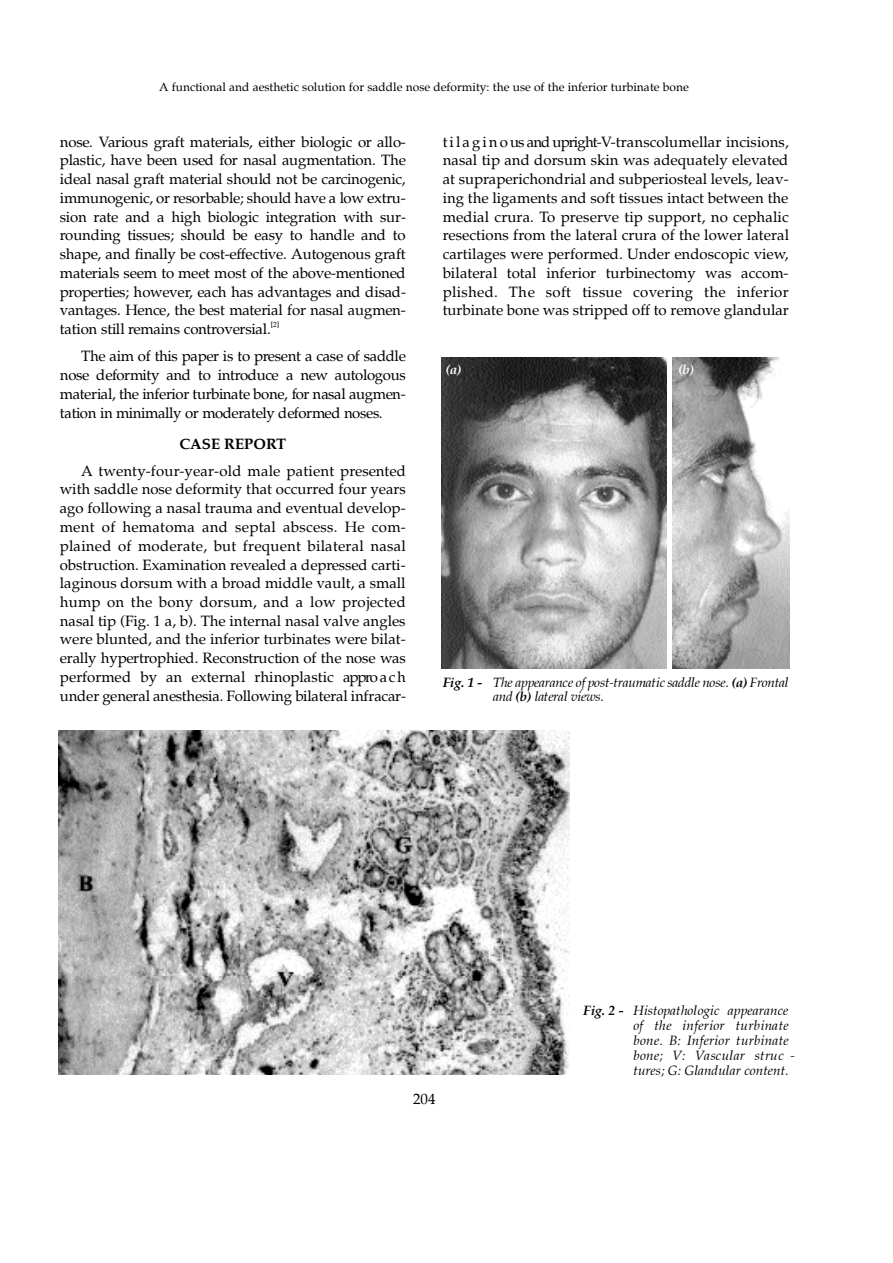
<style>
.page{position:relative;width:893px;height:1263px;background:#fff}
.page>*{position:absolute;margin:0;border:0;box-sizing:border-box;transform-origin:0 0}
.t1{font:15px/18.8px "Palatino Turk";letter-spacing:-.015em;color:#000;text-align:justify}
.t2{font:15px "Palatino Turk B";color:#000}
.t3{font:13.5px/15px "Palatino Turk I";color:#000}
.t4{font:13.5px "Palatino Turk BI";color:#fff}
.t5{font:12px "Palatino Turk";color:#000}
.t6{font:7.5px "Palatino Turk";color:#000}
.s1{font-family:"Palatino Turk BI"}
</style>
<div class="page">
<img style="left:441px;top:357px;width:225px;height:312px">
<img style="left:672px;top:357px;width:117px;height:312px">
<img style="left:58px;top:730px;width:511px;height:345px">
<p class="t5" style="left:159px;top:80px;width:531px">A functional and aesthetic solution for saddle nose deformity: the use of the inferior turbinate bone</p>
<p class="t1" style="left:60px;top:133px;width:348px">nose. Various graft materials, either biologic or allo&shy;plastic, have been used for nasal augmentation. The ideal nasal graft material should not be carc in o g e n ic , immunogenic, or resorbable; should have a low extru&shy;sion rate and a high biologic integration with sur&shy;rounding tissues; should be easy to handle and to shape, and finally be cost-effective. Autogenous graft materials seem to meet most of the above-mentioned p roperties; however, each has advantages and disad&shy;vantages. Hence, the best material for nasal augmen&shy;tation still remains contro v e r s ia l.</p>
<p class="t6" style="left:271px;top:320px;width:10px">[2]</p>
<p class="t1" style="left:60px;top:348px;width:348px;text-indent:21px">The aim of this paper is to present a case of saddle nose deformity and to introduce a new autologous material, the inferior turbinate bone, for nasal augmen&shy;tation in minimally or moderately deformed noses.</p>
<p class="t2" style="left:179px;top:434px;width:108px">CASE REPORT</p>
<p class="t1" style="left:60px;top:462px;width:348px;text-indent:21px">A twenty-four-year-old male patient presented with saddle nose deformity that occurred four years ago following a nasal trauma and eventual develop&shy;ment of hematoma and septal abscess. He com&shy;plained of moderate, but frequent bilateral nasal obstruction. Examination revealed a depressed carti&shy;laginous dorsum with a broad middle vault, a small hump on the bony dorsum, and a low projected nasal tip (Fig. 1 a, b). The internal nasal valve angles were blunted, and the inferior turbinates were bilat&shy;erally hypertrophied. Reconstruction of the nose was performed by an external rhinoplastic appro a c h under general anesthesia. Following bilateral infracar-</p>
<p class="t1" style="left:442px;top:133px;width:348px">t i l a g i n o us and upright-V-transcolumellar incisions, nasal tip and dorsum skin was adequately elevated at supraperichondrial and subperiosteal levels, leav&shy;ing the ligaments and soft tissues intact between the medial crura. To preserve tip support, no cephalic resections from the lateral crura of the lower lateral cartilages were performed. Under endoscopic view, bilateral total inferior turbinectomy was accom&shy;plished. The soft tissue covering the inferior turbinate bone was stripped off to remove glandular</p>
<p class="t4" style="left:445px;top:362px;width:18px">(a )</p>
<p class="t4" style="left:678px;top:362px;width:17px">(b )</p>
<p class="t3" style="left:493px;top:675px;width:297px;text-indent:-50px"><span class="s1">Fig. 1 -</span> The appearance of post-traumatic saddle nose. <span class="s1">(a )</span> F ro n ta l and <span class="s1">(b )</span> lateral views.</p>
<p class="t3" style="left:633px;top:1004px;width:163px;text-indent:-50px"><span class="s1">Fig. 2 -</span> Histopathologic appearance of the inferior turbinate bone. B: Inferior turbinate bone; V: Vascular struc - tures; G: Glandular content.</p>
<p class="t1" style="left:413px;top:1091px;width:24px">204</p>
</div>
